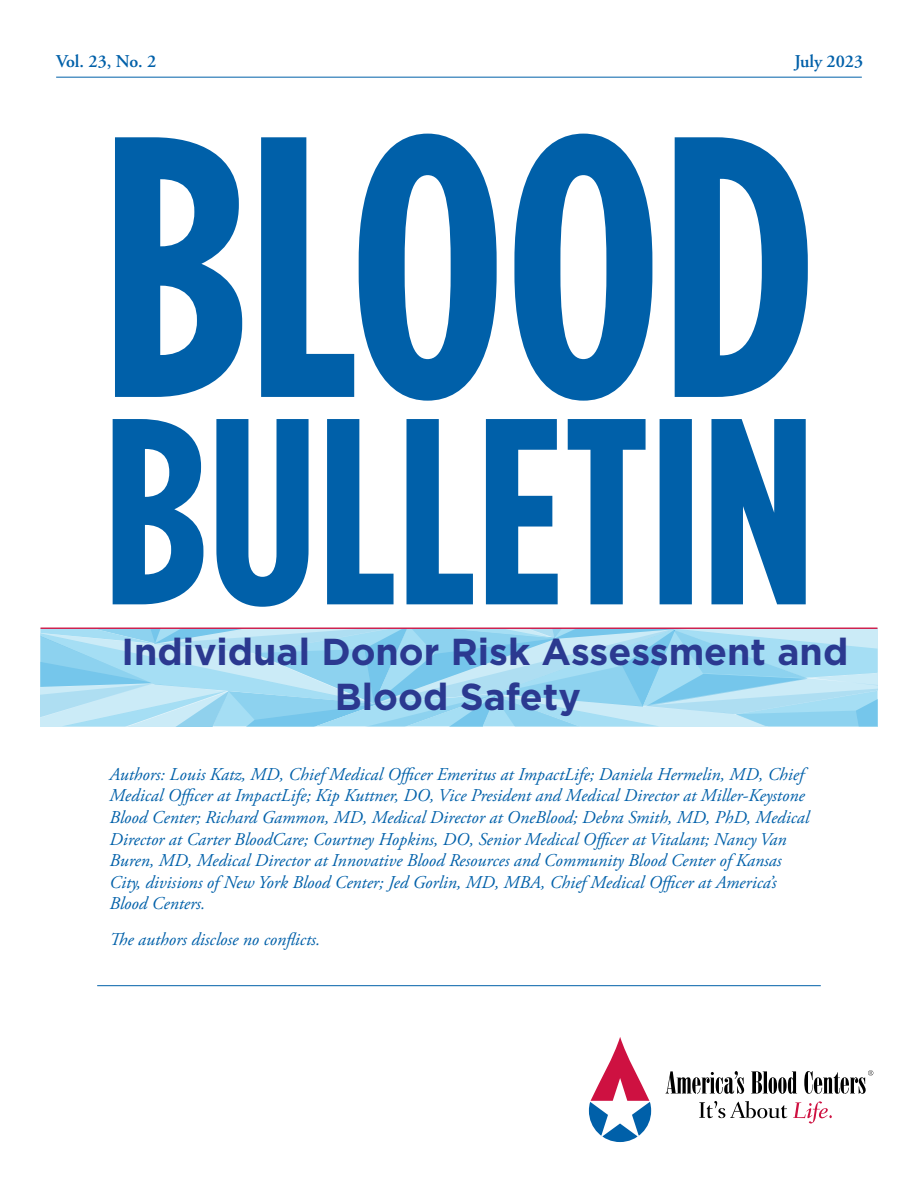
<style>
.page{position:relative;width:918px;height:1188px;background:#fff}
.page>*{position:absolute;margin:0;border:0;box-sizing:border-box;transform-origin:0 0}
.t1{font:700 37.5px/45px "Gotham";color:#2b3990}
.t2{font:italic 18px/21.6px "Adobe Garamond Pro";color:#0060a9}
.t3{font:600 18px "Adobe Garamond Pro";color:#0060a9}
</style>
<div class="page">
<hr style="left:97px;top:985px;width:724px;height:1px;background:#0060a9">
<hr style="left:56px;top:77px;width:806px;height:1px;background:#0060a9">
<svg style="left:113px;top:419px;width:693px;height:188px;fill:#0060a9"></svg>
<svg style="left:115px;top:134px;width:693px;height:267px;fill:#0060a9"></svg>
<svg style="left:793px;top:1101px;width:39px;height:22px"></svg>
<svg style="left:699px;top:1101px;width:88px;height:17px"></svg>
<svg style="left:666px;top:1071px;width:78px;height:23px"></svg>
<svg style="left:751px;top:1071px;width:46px;height:23px"></svg>
<svg style="left:589px;top:1037px;width:62px;height:105px"></svg>
<svg style="left:804px;top:1070px;width:69px;height:24px"></svg>
<svg style="left:40px;top:629px;width:838px;height:97px;background:#a3dbf2"></svg>
<hr style="left:40px;top:628px;width:838px;height:1px;background:#ce1141">
<p class="t3" style="left:56px;top:51px;width:102px">Vol. 23, No. 2</p>
<p class="t3" style="left:794px;top:51px;width:70px">July 2023</p>
<h1 class="t1" style="left:335px;top:629px;width:515px;text-indent:-213px">Individual Donor Risk Assessment and<br>Blood Safety</h1>
<p class="t2" style="left:110px;top:764px;width:701px">Authors: Louis Katz, MD, Chief Medical Officer Emeritus at ImpactLife; Daniela Hermelin, MD, Chief Medical Officer at ImpactLife; Kip Kuttner, DO, Vice President and Medical Director at Miller-Keystone Blood Center; Richard Gammon, MD, Medical Director at OneBlood; Debra Smith, MD, PhD, Medical Director at Carter BloodCare; Courtney Hopkins, DO, Senior Medical Officer at Vitalant; Nancy Van Buren, MD, Medical Director at Innovative Blood Resources and Community Blood Center of Kansas City, divisions of New York Blood Center; Jed Gorlin, MD, MBA, Chief Medical Officer at America’s Blood Centers.</p>
<p class="t2" style="left:110px;top:929px;width:212px">The authors disclose no conflicts.</p>
</div>
